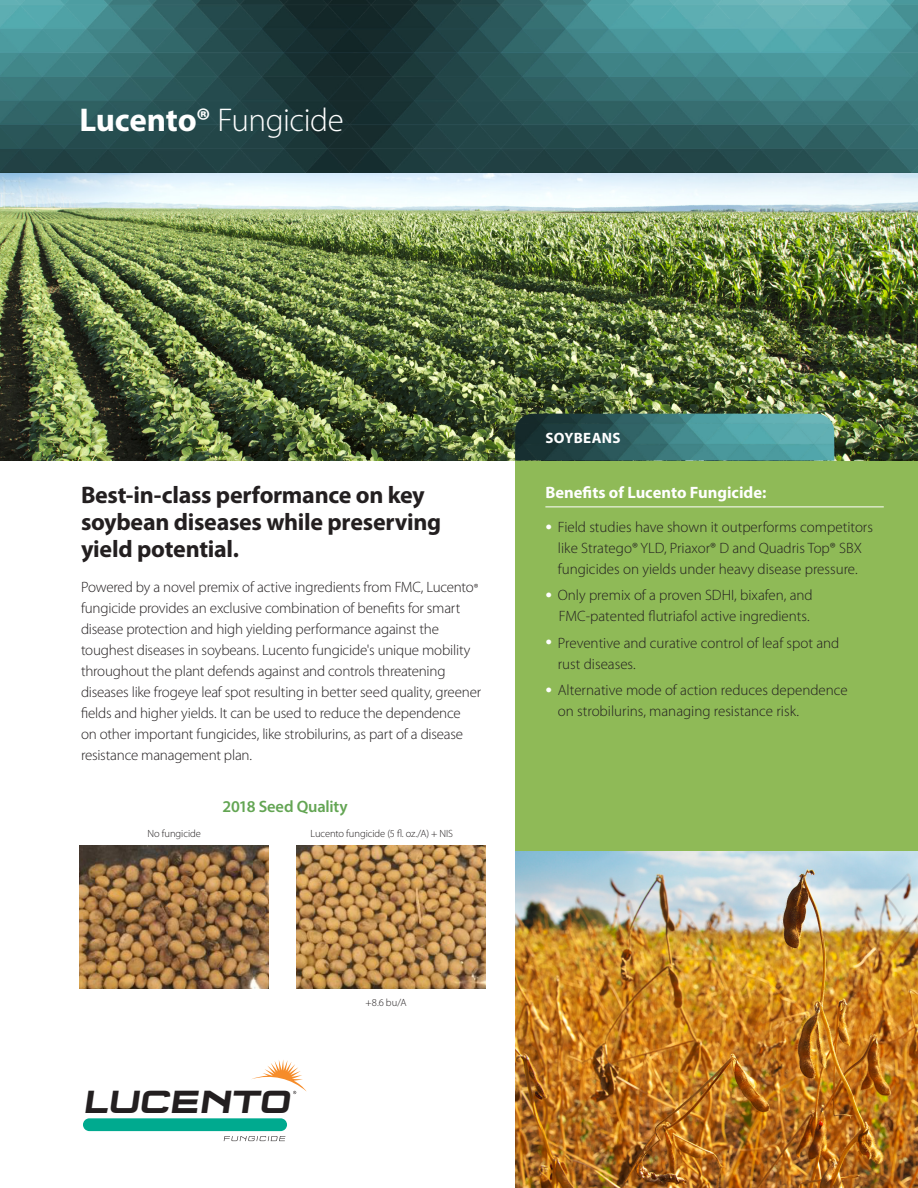
<style>
.page{position:relative;width:918px;height:1188px;background:#fff}
.page>*{position:absolute;margin:0;border:0;box-sizing:border-box;transform-origin:0 0}
.t1{font:700 33.45px "Q Type Semi Ext";color:#231f20}
.t2{font:300 33px "Myriad Pro";letter-spacing:-.015em;color:#fff}
.Headline{font:700 24px/27px "Myriad Pro";letter-spacing:-.015em;color:#231f20}
.subheaders_w_rule{font:700 16.5px "Myriad Pro";color:#fff}
.t3{font:600 16.5px "Myriad Pro";letter-spacing:-.015em;color:#63a553}
.body_text{font:300 15px/21px "Myriad Pro";letter-spacing:-.01em;color:#231f20}
.subheadder{font:700 15px "Myriad Pro";letter-spacing:.025em;color:#fff}
.t4{font:300 10.5px "Myriad Pro";letter-spacing:-.005em;color:#231f20}
.s1{font-weight:700}
.s2{font-size:12px}
.s3{font-size:27px;color:#fff}
</style>
<div class="page">
<div style="left:515px;top:167px;width:403px;height:1021px;background:#8fba57"></div>
<img style="left:0;top:173px;width:918px;height:287px">
<img style="left:0;top:0;width:918px;height:173px">
<img style="left:515px;top:414px;width:319px;height:47px">
<hr style="left:545px;top:507px;width:339px;height:1px;background:#fff">
<img style="left:515px;top:851px;width:403px;height:337px">
<div style="left:83px;top:1118px;width:204px;height:13px;background:#00aa8f;border-radius:6px"></div>
<svg style="left:224px;top:1136px;width:61px;height:5px"></svg>
<svg style="left:251px;top:1060px;width:56px;height:34px"></svg>
<img style="left:80px;top:845px;width:188px;height:144px">
<img style="left:297px;top:845px;width:188px;height:144px">
<p class="t2" style="left:80px;top:100px;width:266px"><span class="s1">Lucento®</span> Fungicide</p>
<p class="Headline" style="left:81px;top:481px;width:362px">Best-in-class performance on key soybean diseases while preserving yield potential.</p>
<p class="body_text" style="left:81px;top:576px;width:402px">Powered by a novel premix of active ingredients from FMC, Lucento<span class="s2">® </span>fungicide provides an exclusive combination of benefits for smart disease protection and high yielding performance against the toughest diseases in soybeans. Lucento fungicide's unique mobility throughout the plant defends against and controls threatening diseases like frogeye leaf spot resulting in better seed quality, greener fields and higher yields. It can be used to reduce the dependence<br>on other important fungicides, like strobilurins, as part of a disease resistance management plan.</p>
<p class="t3" style="left:222px;top:796px;width:127px">2018 Seed Quality</p>
<p class="t4" style="left:147px;top:827px;width:55px">No fungicide</p>
<p class="t4" style="left:310px;top:827px;width:144px">Lucento fungicide (5 fl. oz./A) + NIS</p>
<p class="t1" style="left:82px;top:1082px;width:216px">LUCENTO</p>
<p class="t4" style="left:366px;top:997px;width:42px">+8.6 bu/A</p>
<p class="subheadder" style="left:546px;top:428px;width:77px">SOYBEANS</p>
<p class="subheaders_w_rule" style="left:545px;top:481px;width:222px">Benefits of Lucento Fungicide:</p>
<p class="body_text" style="left:545px;top:516px;width:329px;text-align:center"><span class="s3">•</span> Field studies have shown it outperforms competitors like Stratego® YLD, Priaxor® D and Quadris Top® SBX fungicides on yields under heavy disease pressure.</p>
<p class="body_text" style="left:545px;top:585px;width:269px;text-align:right"><span class="s3">•</span> Only premix of a proven SDHI, bixafen, and<br>FMC-patented flutriafol active ingredients.</p>
<p class="body_text" style="left:558px;top:632px;width:283px;text-indent:-12px"><span class="s3">•</span> Preventive and curative control of leaf spot and rust diseases.</p>
<p class="body_text" style="left:558px;top:680px;width:292px;text-indent:-12px"><span class="s3">•</span> Alternative mode of action reduces dependence on strobilurins, managing resistance risk.</p>
</div>
